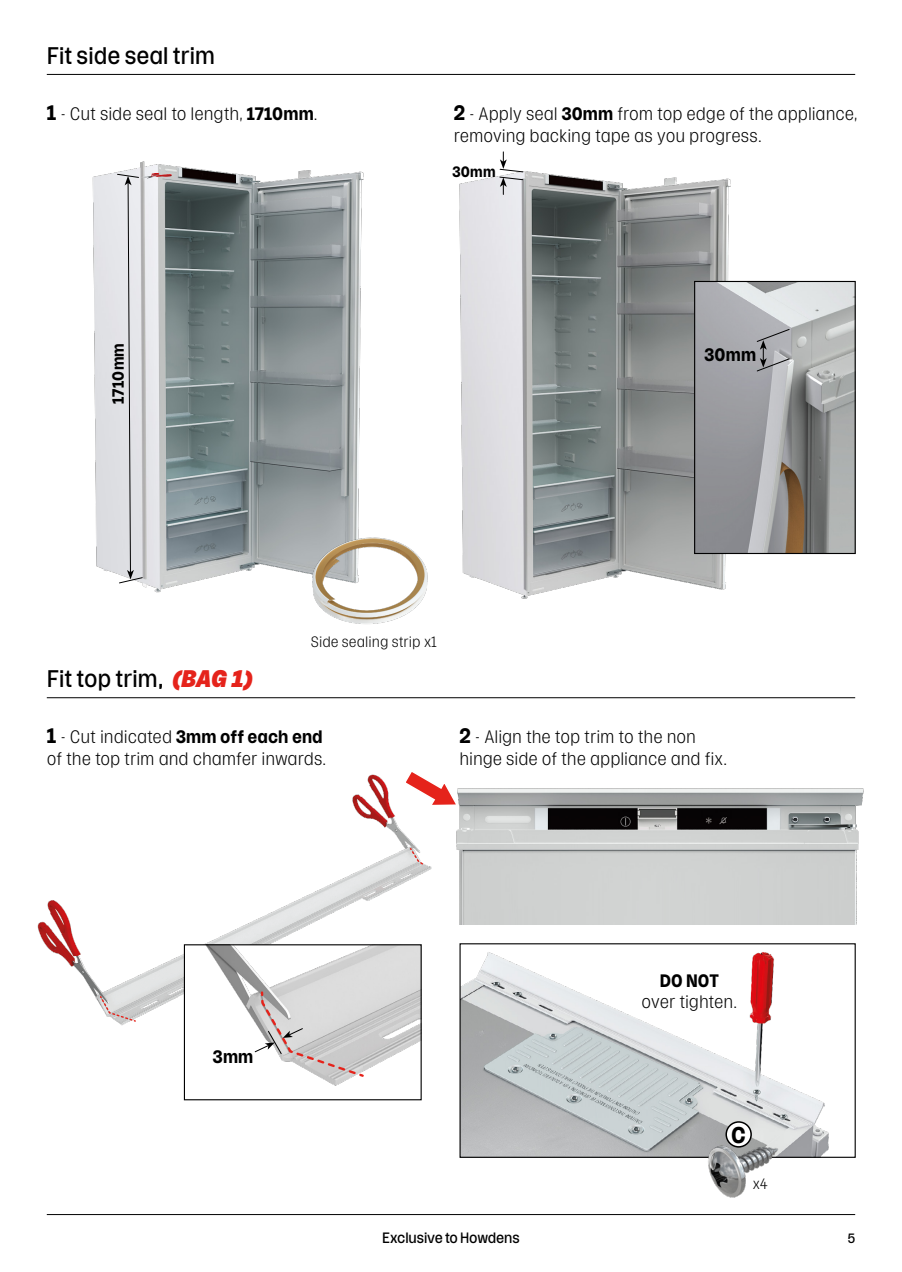
<style>
.page{position:relative;width:902px;height:1272px;background:#fff}
.page>*{position:absolute;margin:0;border:0;box-sizing:border-box;transform-origin:0 0}
.t1{font:24px "Rooster";color:#000}
.t2{font:700 23.1px "Rooster";color:#000}
.t3{font:300 18px/21.6px "Rooster";letter-spacing:-.005em;color:#000}
.t4{font:700 18px "Rooster";letter-spacing:.005em;color:#000}
.t5{font:700 16.2px "Rooster";letter-spacing:.015em;color:#000}
.t6{font:300 15px "Rooster";color:#000}
.t7{font:15px "Rooster";letter-spacing:-.01em;color:#000}
.t8{font:700 15px "Rooster";color:#000}
.t9{font:13.5px "Rooster";color:#000}
.s1{font-weight:700;font-size:21px}
.s2{font-weight:700}
.s3{font-weight:900;font-style:italic;color:#e5231b}
</style>
<div class="page">
<hr style="left:47px;top:1214px;width:808px;height:1px;background:#000">
<img style="left:456px;top:788px;width:408px;height:136px">
<svg style="left:442px;top:784px;width:17px;height:23px"></svg>
<img style="left:92px;top:161px;width:272px;height:432px">
<img style="left:459px;top:151px;width:275px;height:448px">
<img style="left:696px;top:283px;width:157px;height:269px">
<div style="left:694px;top:281px;width:161px;height:273px;border:1px solid #000"></div>
<img style="left:299px;top:530px;width:129px;height:94px">
<img style="left:37px;top:772px;width:405px;height:290px">
<svg style="left:99px;top:994px;width:36px;height:28px"></svg>
<svg style="left:408px;top:846px;width:14px;height:23px"></svg>
<img style="left:186px;top:946px;width:233px;height:140px">
<div style="left:184px;top:944px;width:237px;height:156px;border:1px solid #000"></div>
<img style="left:461px;top:952px;width:368px;height:203px">
<svg style="left:117px;top:173px;width:26px;height:411px"></svg>
<svg style="left:756px;top:328px;width:34px;height:44px"></svg>
<svg style="left:499px;top:152px;width:24px;height:42px"></svg>
<svg style="left:254px;top:992px;width:111px;height:85px"></svg>
<hr style="left:47px;top:74px;width:808px;height:1px;background:#000">
<hr style="left:47px;top:697px;width:808px;height:1px;background:#000">
<img style="left:697px;top:1133px;width:95px;height:65px">
<div style="left:726px;top:1121px;width:25px;height:25px;background:#fff;border-radius:50%"></div>
<div style="left:725px;top:1121px;width:26px;height:26px;border:2px solid #000;border-radius:50%"></div>
<h1 class="t1" style="left:47px;top:42px;width:170px">Fit side seal trim</h1>
<p class="t3" style="left:47px;top:103px;width:272px"><span class="s1">1</span> - Cut side seal to length, <span class="s2">1710mm</span>.</p>
<p class="t3" style="left:453px;top:103px;width:405px"><span class="s1">2</span> - Apply seal <span class="s2">30mm</span> from top edge of the appliance, removing backing tape as you progress.</p>
<p class="t8" style="left:452px;top:164px;width:45px">30mm</p>
<p class="t5" style="left:109px;top:403px;width:62px;rotate:-90deg">1710mm</p>
<p class="t4" style="left:704px;top:345px;width:53px">30mm</p>
<p class="t6" style="left:311px;top:633px;width:128px">Side sealing strip x1</p>
<h1 class="t1" style="left:47px;top:665px;width:208px">Fit top trim, <span class="s3">(BAG 1)</span></h1>
<p class="t3" style="left:47px;top:726px;width:281px"><span class="s1">1</span> - Cut indicated <span class="s2">3mm off each end </span>of the top trim and chamfer inwards.</p>
<p class="t3" style="left:459px;top:726px;width:269px"><span class="s1">2</span> - Align the top trim to the non hinge side of the appliance and fix.</p>
<p class="t4" style="left:213px;top:1047px;width:42px">3mm</p>
<p class="t4" style="left:659px;top:970px;width:61px">DO NOT</p>
<p class="t3" style="left:641px;top:991px;width:97px">over tighten.</p>
<p class="t2" style="left:731px;top:1122px;width:16px">C</p>
<p class="t6" style="left:752px;top:1175px;width:17px">x4</p>
<p class="t7" style="left:382px;top:1229px;width:139px">Exclusive to Howdens</p>
<p class="t9" style="left:847px;top:1230px;width:9px">5</p>
</div>
